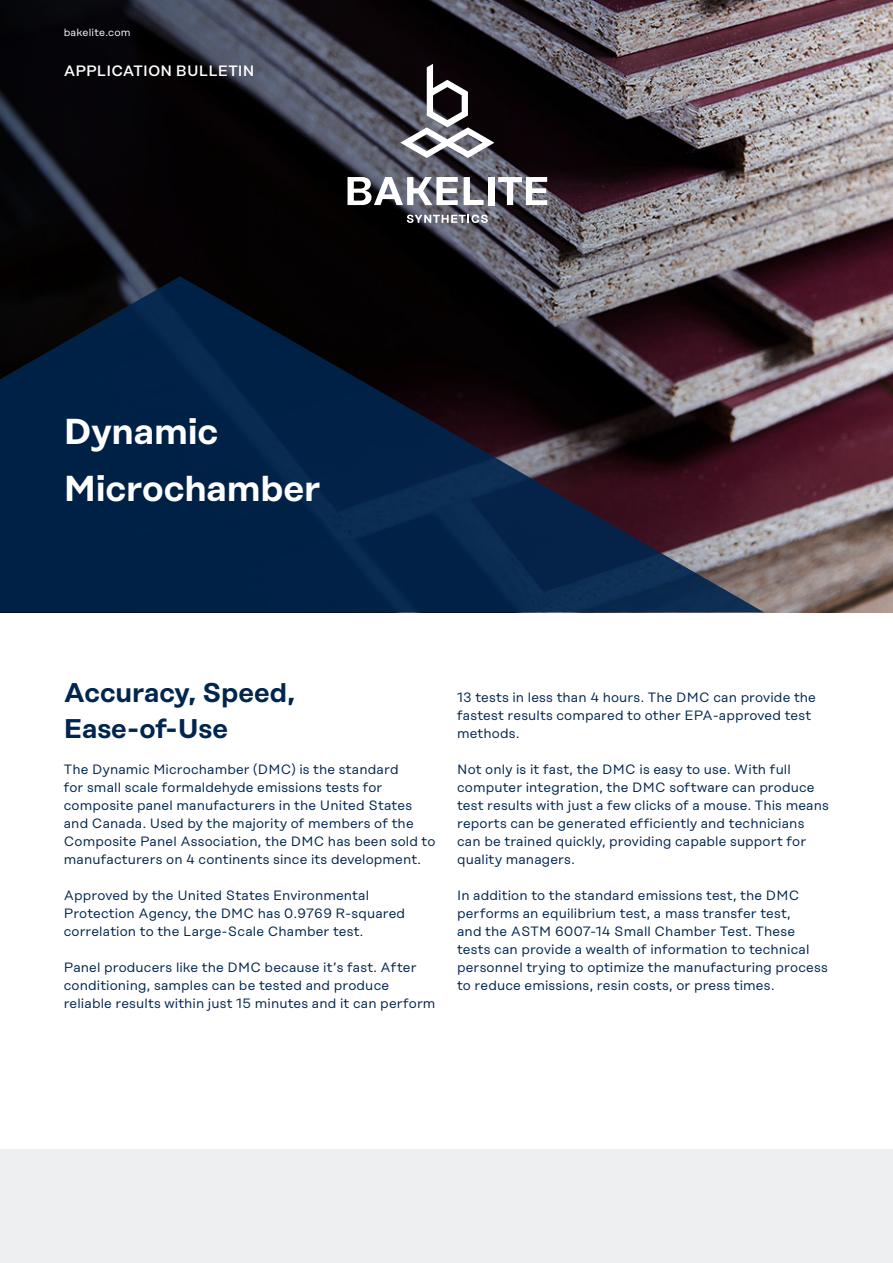
<style>
.page{position:relative;width:893px;height:1263px;background:#fff}
.page>*{position:absolute;margin:0;border:0;box-sizing:border-box;transform-origin:0 0}
.Headline{font:600 36px "Rational Display";letter-spacing:-.005em;color:#fff}
.Body_Text_9_Pt{font:600 27px/36px "Rational Display";letter-spacing:-.005em;color:#00254e}
.t1{font:500 15px "Rational Display";letter-spacing:.005em;color:#fff}
.Body_Text_9_Pt-2{font:13.5px/18px "Rational Display";letter-spacing:.01em;color:#00254e}
.t2{font:10.5px "Rational Display";letter-spacing:.015em;color:#fff}
</style>
<div class="page">
<div style="left:0;top:1149px;width:893px;height:114px;background:#edeff1"></div>
<img style="left:0;top:0;width:893px;height:612px">
<svg style="left:0;top:276px;width:764px;height:336px;fill:#042146"></svg>
<svg style="left:400px;top:64px;width:94px;height:94px"></svg>
<svg style="left:348px;top:177px;width:110px;height:28px"></svg>
<svg style="left:464px;top:177px;width:20px;height:28px"></svg>
<div style="left:488px;top:177px;width:6px;height:28px;background:#fff"></div>
<svg style="left:498px;top:177px;width:49px;height:28px"></svg>
<svg style="left:407px;top:215px;width:81px;height:8px"></svg>
<p class="t2" style="left:64px;top:27px;width:68px">bakelite.com</p>
<p class="t1" style="left:64px;top:62px;width:192px">APPLICATION BULLETIN</p>
<p class="Headline" style="left:64px;top:410px;width:156px">Dynamic</p>
<p class="Headline" style="left:64px;top:466px;width:258px">Microchamber</p>
<p class="Body_Text_9_Pt" style="left:64px;top:674px;width:233px">Accuracy, Speed,<br>Ease-of-Use</p>
<p class="Body_Text_9_Pt-2" style="left:64px;top:760px;width:373px">The Dynamic Microchamber (DMC) is the standard<br>for small scale formaldehyde emissions tests for composite panel manufacturers in the United States and Canada. Used by the majority of members of the Composite Panel Association, the DMC has been sold to manufacturers on 4 continents since its development.</p>
<p class="Body_Text_9_Pt-2" style="left:64px;top:886px;width:343px">Approved by the United States Environmental<br>Protection Agency, the DMC has 0.9769 R-squared correlation to the Large-Scale Chamber test.</p>
<p class="Body_Text_9_Pt-2" style="left:64px;top:958px;width:373px">Panel producers like the DMC because it’s fast. After conditioning, samples can be tested and produce reliable results within just 15 minutes and it can perform</p>
<p class="Body_Text_9_Pt-2" style="left:457px;top:688px;width:360px">13 tests in less than 4 hours. The DMC can provide the fastest results compared to other EPA-approved test methods.</p>
<p class="Body_Text_9_Pt-2" style="left:457px;top:760px;width:373px">Not only is it fast, the DMC is easy to use. With full computer integration, the DMC software can produce test results with just a few clicks of a mouse. This means reports can be generated efficiently and technicians can be trained quickly, providing capable support for quality managers.</p>
<p class="Body_Text_9_Pt-2" style="left:457px;top:886px;width:372px">In addition to the standard emissions test, the DMC performs an equilibrium test, a mass transfer test,<br>and the ASTM 6007-14 Small Chamber Test. These tests can provide a wealth of information to technical personnel trying to optimize the manufacturing process to reduce emissions, resin costs, or press times.</p>
</div>
